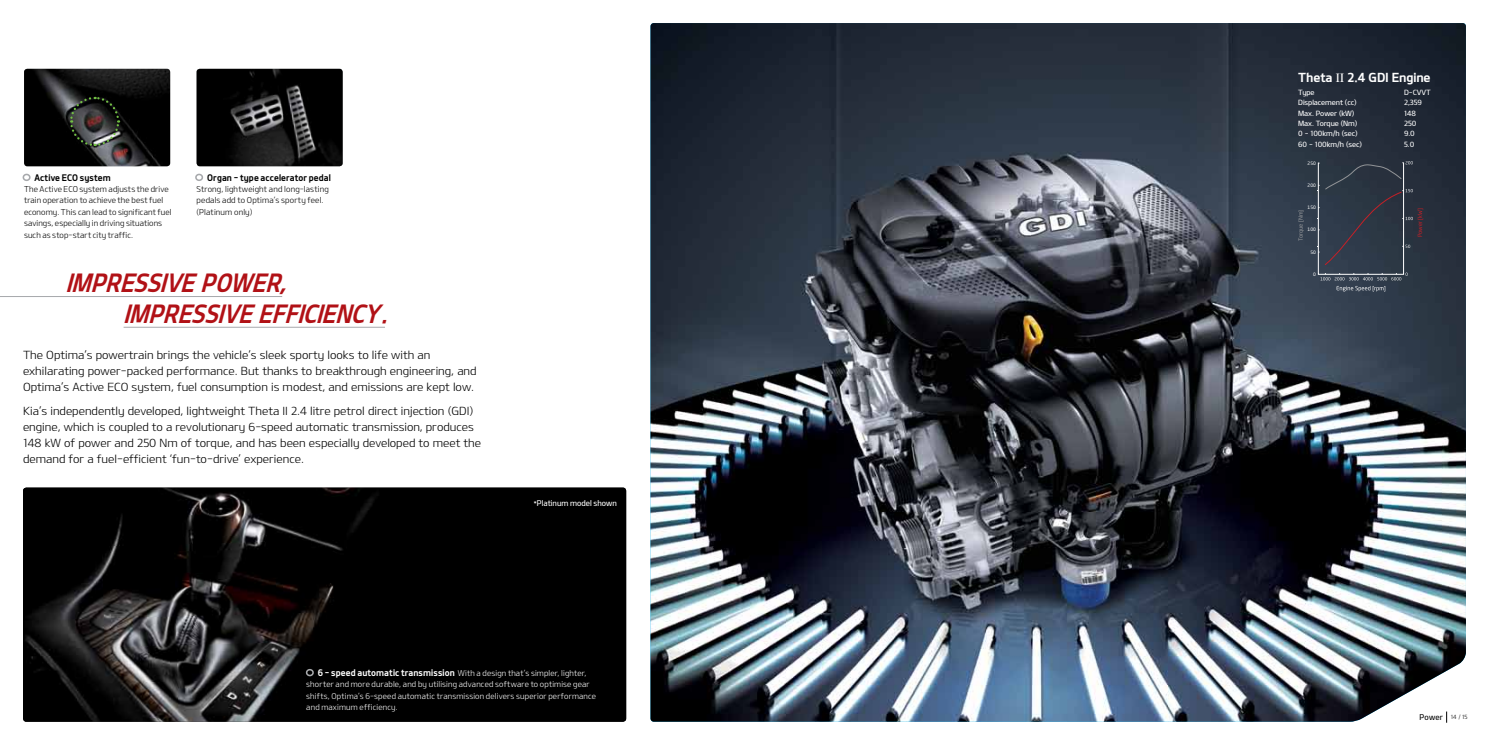
<style>
.page{position:relative;width:1489px;height:745px;background:#fff}
.page>*{position:absolute;margin:0;border:0;box-sizing:border-box;transform-origin:0 0}
.t1{font:italic 25.38px/30.5px "KIAOTFB";color:#b11116;scale:.89 1}
.t2{font:12.62px "KIAOTFB";letter-spacing:-.01em;color:#fff}
.t3{font:11.25px/16px "KIAOTFL";color:#000}
.t4{font:9.12px "KIAOTFB";letter-spacing:.015em;color:#000;scale:.94 1}
.t5{font:8.12px/11.5px "KIAOTFL";letter-spacing:.015em;color:#000;scale:.94 1}
.t6{font:8px/11.5px "KIAOTFL";letter-spacing:.025em;color:#fff;scale:.94 1}
.t7{font:8px "KIAOTFM";color:#fff;scale:.94 1}
.t8{font:8px "KIAOTFM";letter-spacing:.02em;color:#000;scale:.94 1}
.t9{font:7.25px/10.4px "KIAOTFM";letter-spacing:-.01em;color:#fff}
.t10{font:5.75px "Neo Sans Pro Cyr";color:#939598}
.t11{font:5.75px "Neo Sans Pro Cyr";letter-spacing:-.015em;color:#c52027}
.t12{font:4.62px "Neo Sans Pro Cyr";color:#fff}
.s1{font-family:"KIAOTFB";font-size:9.12px}
.s2{font-family:"Times"}
.s3{font-family:"KIAOTFL";font-size:5.75px}
</style>
<div class="page">
<img style="left:650px;top:23px;width:815px;height:698px">
<img style="left:23px;top:487px;width:603px;height:234px">
<svg style="left:304px;top:667px;width:11px;height:10px"></svg>
<img style="left:196px;top:69px;width:147px;height:97px">
<svg style="left:195px;top:173px;width:9px;height:8px"></svg>
<hr style="left:0;top:296px;width:282px;height:1px;background:#a7a9ac">
<hr style="left:124px;top:327px;width:261px;height:1px;background:#a7a9ac">
<img style="left:24px;top:69px;width:146px;height:97px">
<svg style="left:22px;top:173px;width:9px;height:8px"></svg>
<svg style="left:69px;top:95px;width:51px;height:52px;background:#393b36"></svg>
<svg style="left:1336px;top:286px;width:49px;height:5px"></svg>
<svg style="left:1320px;top:272px;width:87px;height:8px"></svg>
<svg style="left:1317px;top:161px;width:95px;height:105px;background:#333b49"></svg>
<p class="t4" style="left:35px;top:171px;width:83px">Active ECO system</p>
<p class="t5" style="left:24px;top:183px;width:158px">The Active ECO system adjusts the drive train operation to achieve the best fuel economy. This can lead to significant fuel savings, especially in driving situations such as stop-start city traffic.</p>
<p class="t4" style="left:207px;top:171px;width:133px">Organ - type accelerator pedal</p>
<p class="t5" style="left:196px;top:183px;width:142px">Strong, lightweight and long-lasting pedals add to Optima’s sporty feel. (Platinum only)</p>
<h1 class="t1" style="left:123px;top:267px;width:307px;text-indent:-58px">IMP RESSIVEPOWER,<br>IMPRESSIVEEFFICIENCY.</h1>
<p class="t3" style="left:23px;top:346px;width:455px">The Optima’s powertrain brings the vehicle’s sleek sporty looks to life with an exhilarating power-packed performance. But thanks to breakthrough engineering, and<br>Optima’s Active ECO system, fuel consumption is modest, and emissions are kept low.</p>
<p class="t3" style="left:23px;top:402px;width:459px">Kia’s independently developed, lightweight Theta II 2.4 litre petrol direct injection (GDI) engine, which is coupled to a revolutionary 6-speed automatic transmission, produces 148 kW of power and 250 Nm of torque, and has been especially developed to meet the demand for a fuel-efficient ‘fun-to-drive’ experience.</p>
<p class="t7" style="left:534px;top:498px;width:90px">*Platinum model shown</p>
<p class="t6" style="left:306px;top:666px;width:310px;text-indent:12px"><span class="s1">6 - speed automatic transmission</span> With a design that’s simpler, lighter, shorter and more durable, and by utilising advanced software to optimise gear shifts, Optima’s 6-speed automatic transmission delivers superior performance and maximum efficiency.</p>
<p class="t2" style="left:1297px;top:69px;width:134px">Theta <span class="s2">Ⅱ</span> 2.4 GDI Engine</p>
<p class="t9" style="left:1297px;top:87px;width:65px">Type<br>Displacement (cc)<br>Max. Power (kW)<br>Max. Torque (Nm)<br>0 - 100km/h (sec)<br>60 - 100km/h (sec)</p>
<p class="t9" style="left:1403px;top:87px;width:28px">D-CVVT<br>2,359<br>148<br>250<br>9.0<br>5.0</p>
<p class="t12" style="left:1307px;top:160px;width:10px">250</p>
<p class="t12" style="left:1307px;top:182px;width:10px">200</p>
<p class="t12" style="left:1307px;top:204px;width:10px">150</p>
<p class="t12" style="left:1307px;top:227px;width:10px">100</p>
<p class="t12" style="left:1310px;top:249px;width:7px">50</p>
<p class="t12" style="left:1313px;top:271px;width:4px">0</p>
<p class="t10" style="left:1296px;top:241px;width:33px;rotate:-90deg">Torque [Nm]</p>
<p class="t11" style="left:1416px;top:237px;width:30px;rotate:-90deg">Power [kW]</p>
<p class="t8" style="left:1419px;top:711px;width:53px">Power <span class="s3">14 / 15</span></p>
</div>
